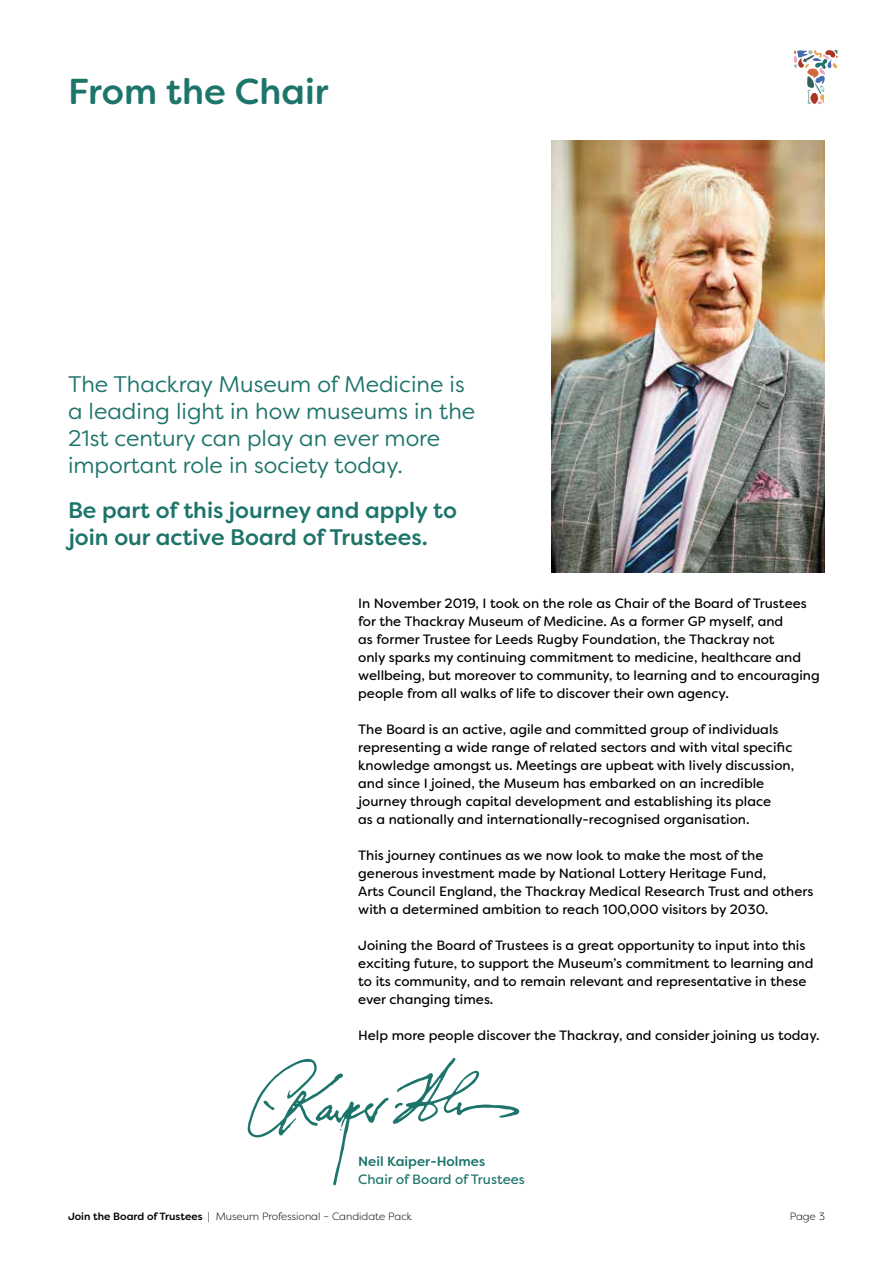
<style>
.page{position:relative;width:893px;height:1263px;background:#fff}
.page>*{position:absolute;margin:0;border:0;box-sizing:border-box;transform-origin:0 0}
.t1{font:500 36px "Filson Soft";color:#1d746b}
.t2{font:22.5px/27px "Filson Soft";color:#1d746b}
.t3{font:500 22.5px/27px "Filson Soft";color:#1d746b}
.t4{font:13.5px/18px "Filson Soft";color:#000}
.t5{font:13.5px "Filson Soft";color:#1d746b}
.t6{font:500 13.5px "Filson Soft";color:#1d746b}
.t7{font:300 10.5px "Filson Soft";color:#000}
.s1{font-weight:500}
</style>
<div class="page">
<img style="left:552px;top:140px;width:273px;height:432px">
<svg style="left:794px;top:50px;width:44px;height:54px"></svg>
<svg style="left:248px;top:1058px;width:272px;height:128px"></svg>
<h1 class="t1" style="left:68px;top:68px;width:262px">From the Chair</h1>
<h2 class="t2" style="left:68px;top:371px;width:409px">The Thackray Museum of Medicine is a leading light in how museums in the 21st century can play an ever more important role in society today.</h2>
<h2 class="t3" style="left:68px;top:497px;width:390px">Be part of this journey and apply to join our active Board of Trustees.</h2>
<p class="t4" style="left:358px;top:594px;width:463px">In November 2019, I took on the role as Chair of the Board of Trustees for the Thackray Museum of Medicine. As a former GP myself, and<br>as former Trustee for Leeds Rugby Foundation, the Thackray not<br>only sparks my continuing commitment to medicine, healthcare and wellbeing, but moreover to community, to learning and to encouraging people from all walks of life to discover their own agency.</p>
<p class="t4" style="left:358px;top:720px;width:437px">The Board is an active, agile and committed group of individuals representing a wide range of related sectors and with vital specific knowledge amongst us. Meetings are upbeat with lively discussion, and since I joined, the Museum has embarked on an incredible journey through capital development and establishing its place<br>as a nationally and internationally-recognised organisation.</p>
<p class="t4" style="left:358px;top:846px;width:457px">This journey continues as we now look to make the most of the generous investment made by National Lottery Heritage Fund,<br>Arts Council England, the Thackray Medical Research Trust and others with a determined ambition to reach 100,000 visitors by 2030.</p>
<p class="t4" style="left:358px;top:936px;width:457px">Joining the Board of Trustees is a great opportunity to input into this exciting future, to support the Museum’s commitment to learning and to its community, and to remain relevant and representative in these ever changing times.</p>
<p class="t4" style="left:358px;top:1026px;width:463px">Help more people discover the Thackray, and consider joining us today.</p>
<p class="t6" style="left:358px;top:1153px;width:128px">Neil Kaiper-Holmes</p>
<p class="t5" style="left:358px;top:1171px;width:168px">Chair of Board of Trustees</p>
<p class="t7" style="left:68px;top:1210px;width:346px"><span class="s1">Join the Board of Trustees</span> | Museum Professional – Candidate Pack</p>
<p class="t7" style="left:790px;top:1210px;width:37px">Page 3</p>
</div>
